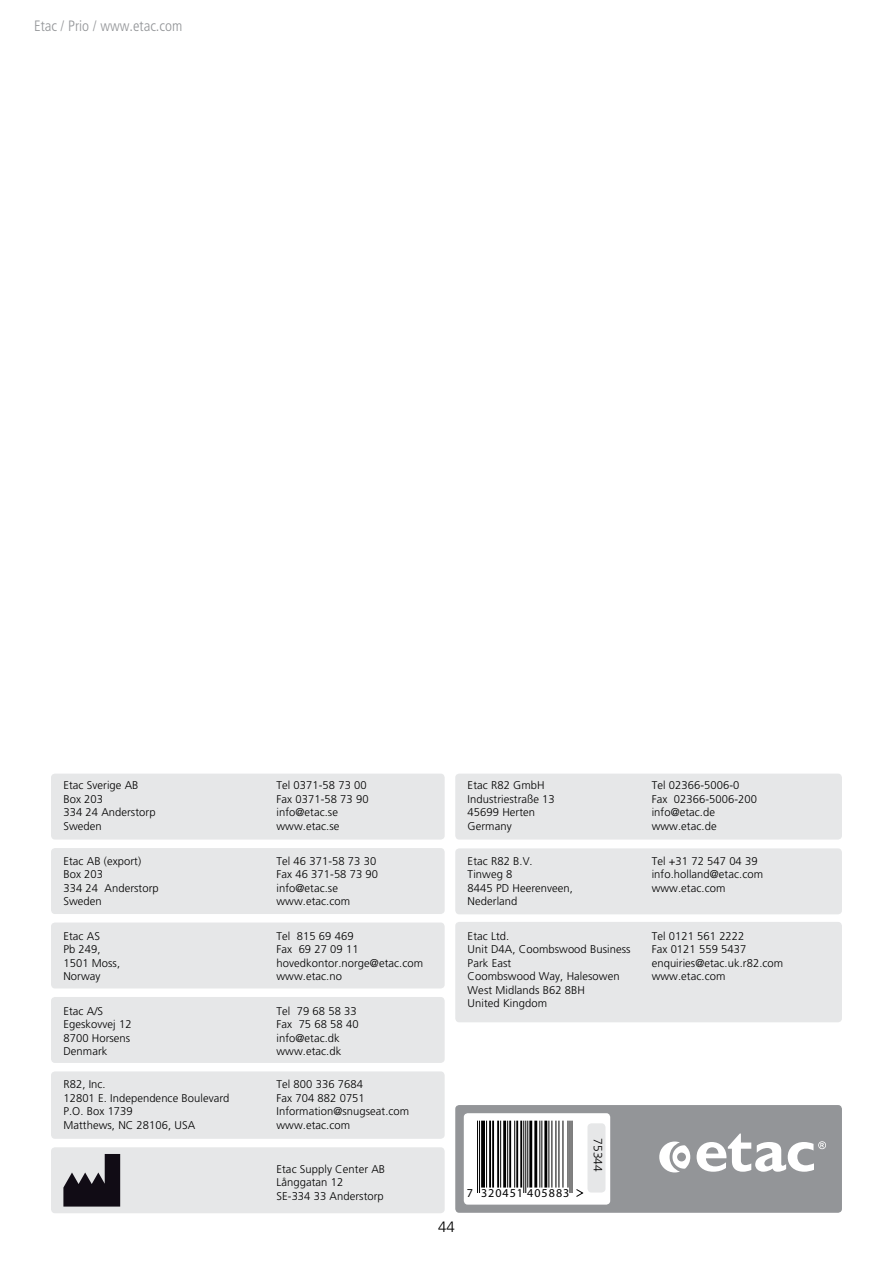
<style>
.page{position:relative;width:893px;height:1263px;background:#fff}
.page>*{position:absolute;margin:0;border:0;box-sizing:border-box;transform-origin:0 0}
.t1{font:300 condensed 15px "Frutiger LT Pro";color:#939598}
.t2{font:300 15px "Frutiger LT Pro";color:#000}
.t3{font:12px "Helvetica";letter-spacing:.085em;color:#000}
.t4{font:300 12px "Frutiger LT Pro";color:#000}
.t5{font:300 11.25px/13.5px "Frutiger LT Pro";letter-spacing:.005em;color:#000}
</style>
<div class="page">
<div style="left:51px;top:774px;width:394px;height:65px;background:#e6e7e8;border-radius:4px"></div>
<div style="left:455px;top:774px;width:387px;height:65px;background:#e6e7e8;border-radius:4px"></div>
<div style="left:51px;top:848px;width:394px;height:66px;background:#e6e7e8;border-radius:4px"></div>
<div style="left:455px;top:848px;width:387px;height:66px;background:#e6e7e8;border-radius:4px"></div>
<div style="left:51px;top:922px;width:394px;height:66px;background:#e6e7e8;border-radius:4px"></div>
<div style="left:51px;top:997px;width:394px;height:66px;background:#e6e7e8;border-radius:4px"></div>
<div style="left:51px;top:1147px;width:394px;height:66px;background:#e6e7e8;border-radius:4px"></div>
<svg style="left:63px;top:1154px;width:57px;height:52px"></svg>
<div style="left:455px;top:922px;width:387px;height:100px;background:#e6e7e8;border-radius:4px"></div>
<div style="left:51px;top:1071px;width:394px;height:68px;background:#e6e7e8;border-radius:4px"></div>
<div style="left:455px;top:1105px;width:387px;height:108px;background:#939598;border-radius:4px"></div>
<svg style="left:464px;top:1113px;width:146px;height:91px;background:#efefef"></svg>
<div style="left:587px;top:1123px;width:18px;height:69px;background:#e6e7e8;border-radius:4px"></div>
<svg style="left:697px;top:1133px;width:129px;height:39px"></svg>
<svg style="left:659px;top:1141px;width:31px;height:31px"></svg>
<hr style="left:479px;top:1120px;width:1px;height:73px;background:#000">
<hr style="left:477px;top:1120px;width:1px;height:73px;background:#000">
<svg style="left:481px;top:1120px;width:4px;height:67px"></svg>
<hr style="left:486px;top:1120px;width:1px;height:67px;background:#000">
<hr style="left:497px;top:1120px;width:2px;height:67px;background:#000">
<hr style="left:492px;top:1120px;width:2px;height:67px;background:#000">
<hr style="left:489px;top:1120px;width:2px;height:67px;background:#000">
<hr style="left:500px;top:1120px;width:1px;height:67px;background:#000">
<hr style="left:503px;top:1120px;width:3px;height:67px;background:#000">
<hr style="left:507px;top:1120px;width:1px;height:67px;background:#000">
<hr style="left:509px;top:1120px;width:2px;height:67px;background:#000">
<hr style="left:514px;top:1120px;width:1px;height:67px;background:#000">
<hr style="left:520px;top:1120px;width:2px;height:67px;background:#000">
<hr style="left:516px;top:1120px;width:2px;height:67px;background:#000">
<hr style="left:527px;top:1120px;width:1px;height:67px;background:#000">
<hr style="left:525px;top:1120px;width:1px;height:73px;background:#000">
<hr style="left:523px;top:1120px;width:1px;height:73px;background:#000">
<hr style="left:534px;top:1120px;width:3px;height:67px;background:#000">
<hr style="left:529px;top:1120px;width:3px;height:67px;background:#000">
<hr style="left:541px;top:1120px;width:1px;height:67px;background:#000">
<hr style="left:539px;top:1120px;width:1px;height:67px;background:#000">
<hr style="left:544px;top:1120px;width:3px;height:67px;background:#000">
<hr style="left:572px;top:1120px;width:1px;height:73px;background:#000">
<hr style="left:570px;top:1120px;width:1px;height:73px;background:#000">
<hr style="left:568px;top:1120px;width:1px;height:67px;background:#000">
<hr style="left:562px;top:1120px;width:1px;height:67px;background:#000">
<hr style="left:558px;top:1120px;width:1px;height:67px;background:#000">
<hr style="left:555px;top:1120px;width:1px;height:67px;background:#000">
<hr style="left:551px;top:1120px;width:1px;height:67px;background:#000">
<hr style="left:548px;top:1120px;width:1px;height:67px;background:#000">
<svg style="left:575px;top:1188px;width:9px;height:9px"></svg>
<h1 class="t1" style="left:34px;top:18px;width:150px">Etac / Prio / www.etac.com</h1>
<p class="t5" style="left:63px;top:779px;width:94px">Etac Sverige AB<br>Box 203<br>334 24 Anderstorp<br>Sweden</p>
<p class="t5" style="left:276px;top:779px;width:94px">Tel 0371-58 73 00<br>Fax 0371-58 73 90 info@etac.se www.etac.se</p>
<p class="t5" style="left:63px;top:854px;width:97px">Etac AB (export)<br>Box 203<br>334 24 Anderstorp<br>Sweden</p>
<p class="t5" style="left:276px;top:854px;width:103px">Tel 46 371-58 73 30<br>Fax 46 371-58 73 90 info@etac.se www.etac.com</p>
<p class="t5" style="left:63px;top:929px;width:58px">Etac AS<br>Pb 249,<br>1501 Moss,<br>Norway</p>
<p class="t5" style="left:276px;top:929px;width:148px">Tel 815 69 469<br>Fax 69 27 09 11 hovedkontor.norge@etac.com www.etac.no</p>
<p class="t5" style="left:63px;top:1004px;width:70px">Etac A/S<br>Egeskovvej 12<br>8700 Horsens<br>Denmark</p>
<p class="t5" style="left:276px;top:1004px;width:84px">Tel 79 68 58 33<br>Fax 75 68 58 40 info@etac.dk www.etac.dk</p>
<p class="t5" style="left:63px;top:1078px;width:168px">R82, Inc.<br>12801 E. Independence Boulevard<br>P.O. Box 1739<br>Matthews, NC 28106, USA</p>
<p class="t5" style="left:276px;top:1078px;width:134px">Tel 800 336 7684<br>Fax 704 882 0751<br>Information@snugseat.com www.etac.com</p>
<p class="t5" style="left:276px;top:1162px;width:110px">Etac Supply Center AB<br>Långgatan 12<br>SE-334 33 Anderstorp</p>
<p class="t5" style="left:468px;top:779px;width:89px">Etac R82 GmbH<br>Industriestraße 13<br>45699 Herten<br>Germany</p>
<p class="t5" style="left:652px;top:779px;width:107px">Tel 02366-5006-0<br>Fax 02366-5006-200 info@etac.de www.etac.de</p>
<p class="t5" style="left:468px;top:854px;width:107px">Etac R82 B.V.<br>Tinweg 8<br>8445 PD Heerenveen,<br>Nederland</p>
<p class="t5" style="left:652px;top:854px;width:113px">Tel +31 72 547 04 39 info.holland@etac.com www.etac.com</p>
<p class="t5" style="left:468px;top:929px;width:164px">Etac Ltd.<br>Unit D4A, Coombswood Business<br>Park East<br>Coombswood Way, Halesowen<br>West Midlands B62 8BH<br>United Kingdom</p>
<p class="t5" style="left:652px;top:929px;width:133px">Tel 0121 561 2222<br>Fax 0121 559 5437 enquiries@etac.uk.r82.com www.etac.com</p>
<h1 class="t2" style="left:438px;top:1218px;width:18px">44</h1>
<p class="t3" style="left:467px;top:1185px;width:104px">7 320451 405883</p>
<p class="t4" style="left:605px;top:1138px;width:35px;rotate:90deg">75344</p>
</div>
